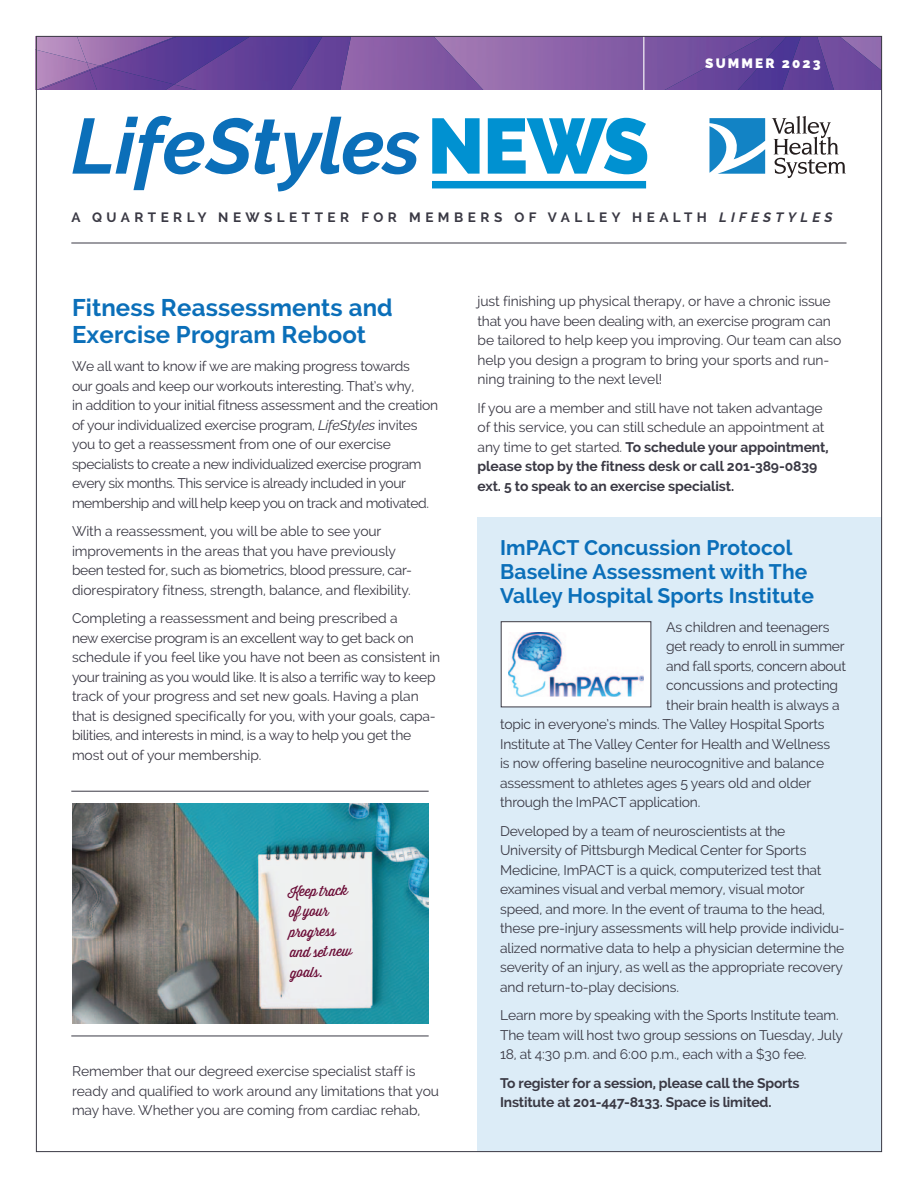
<style>
.page{position:relative;width:918px;height:1188px;background:#fff}
.page>*{position:absolute;margin:0;border:0;box-sizing:border-box;transform-origin:0 0}
.t1{font:italic 700 78px "Raleway";letter-spacing:-.005em;color:#0b6fb9}
.t2{font:700 24px/27px "Raleway";letter-spacing:.005em;color:#0b6fb9}
.t3{font:700 21px/24px "Raleway";letter-spacing:.005em;color:#0b6fb9}
.t4{font:13.8px/19.5px "Raleway";letter-spacing:-.01em;color:#3a3944}
.t5{font:700 13.8px/19.5px "Raleway";letter-spacing:-.015em;color:#3a3944}
.t6{font:13.8px/20.2px "Thirsty Script";color:#6c0e38}
.t7{font:700 13.5px "Raleway";letter-spacing:.33em;color:#3a3944}
.t8{font:900 13.5px "Raleway";letter-spacing:.16em;color:#fff}
.s1{font-weight:900;font-style:normal;color:#0091d1}
.s2{font-style:italic}
.s3{font-weight:700}
</style>
<div class="page">
<div style="left:478px;top:518px;width:404px;height:634px;background:#dcecf7"></div>
<img style="left:484px;top:38px;width:180px;height:52px">
<img style="left:835px;top:38px;width:45px;height:52px">
<img style="left:664px;top:38px;width:73px;height:52px">
<img style="left:802px;top:38px;width:33px;height:52px">
<img style="left:737px;top:38px;width:65px;height:52px">
<img style="left:38px;top:49px;width:49px;height:21px">
<img style="left:76px;top:38px;width:23px;height:28px">
<img style="left:352px;top:38px;width:132px;height:52px">
<img style="left:324px;top:38px;width:28px;height:52px">
<img style="left:198px;top:38px;width:126px;height:52px">
<img style="left:174px;top:84px;width:24px;height:6px">
<img style="left:174px;top:38px;width:78px;height:46px">
<img style="left:90px;top:66px;width:84px;height:24px">
<img style="left:38px;top:70px;width:49px;height:20px">
<img style="left:39px;top:71px;width:51px;height:19px">
<img style="left:101px;top:38px;width:79px;height:28px">
<svg style="left:87px;top:62px;width:14px;height:9px"></svg>
<svg style="left:710px;top:118px;width:55px;height:56px"></svg>
<svg style="left:772px;top:116px;width:74px;height:62px"></svg>
<hr style="left:71px;top:243px;width:776px;height:1px;background:#3a3944">
<hr style="left:643px;top:36px;width:1px;height:54px;background:#fff">
<div style="left:432px;top:181px;width:214px;height:7px;background:#0091d1"></div>
<hr style="left:71px;top:791px;width:358px;height:1px;background:#3a3944">
<hr style="left:71px;top:1036px;width:358px;height:1px;background:#3a3944">
<img style="left:72px;top:803px;width:357px;height:221px">
<div style="left:501px;top:622px;width:150px;height:85px;background:#fff"></div>
<img style="left:508px;top:633px;width:136px;height:63px">
<div style="left:501px;top:621px;width:150px;height:86px;border:1px solid #3a3944"></div>
<p class="t1" style="left:72px;top:101px;width:579px">LifeStyles<span class="s1">NEWS</span></p>
<p class="t8" style="left:705px;top:59px;width:117px">SUMMER 2023</p>
<p class="t7" style="left:71px;top:213px;width:763px">A QUARTERLY NEWSLETTER FOR MEMBERS OF VALLEY HEALTH <span class="s2">LIFESTYLES</span></p>
<p class="t2" style="left:72px;top:296px;width:322px">Fitness Reassessments and<br>Exercise Program Reboot</p>
<p class="t4" style="left:72px;top:358px;width:368px">We all want to know if we are making progress towards<br>our goals and keep our workouts interesting. That’s why,<br>in addition to your initial fitness assessment and the creation of your individualized exercise program, <span class="s2">LifeStyles</span> invites you to get a reassessment from one of our exercise specialists to create a new individualized exercise program every six months. This service is already included in your membership and will help keep you on track and motivated.</p>
<p class="t4" style="left:72px;top:523px;width:342px">With a reassessment, you will be able to see your improvements in the areas that you have previously been tested for, such as biometrics, blood pressure, car&shy;diorespiratory fitness, strength, balance, and flexibility.</p>
<p class="t4" style="left:72px;top:610px;width:370px">Completing a reassessment and being prescribed a<br>new exercise program is an excellent way to get back on schedule if you feel like you have not been as consistent in your training as you would like. It is also a terrific way to keep track of your progress and set new goals. Having a plan that is designed specifically for you, with your goals, capa&shy;bilities, and interests in mind, is a way to help you get the most out of your membership.</p>
<p class="t6" style="left:287px;top:884px;width:64px;rotate:-2deg">Keep track of your progress and set new goals.</p>
<p class="t4" style="left:72px;top:1063px;width:369px">Remember that our degreed exercise specialist staff is ready and qualified to work around any limitations that you may have. Whether you are coming from cardiac rehab,</p>
<p class="t4" style="left:478px;top:293px;width:365px">just finishing up physical therapy, or have a chronic issue that you have been dealing with, an exercise program can be tailored to help keep you improving. Our team can also help you design a program to bring your sports and run&shy;ning training to the next level!</p>
<p class="t4" style="left:478px;top:399px;width:353px">If you are a member and still have not taken advantage of this service, you can still schedule an appointment at any time to get started. <span class="s3">To schedule your appointment, please stop by the fitness desk or call 201-389-0839 ext. 5 to speak to an exercise specialist.</span></p>
<p class="t3" style="left:500px;top:538px;width:315px">ImPACT Concussion Protocol<br>Baseline Assessment with The<br>Valley Hospital Sports Institute</p>
<p class="t4" style="left:666px;top:618px;width:165px">As children and teenagers</p>
<p class="t4" style="left:666px;top:638px;width:180px">get ready to enroll in summer</p>
<p class="t4" style="left:666px;top:657px;width:181px">and fall sports, concern about</p>
<p class="t4" style="left:666px;top:677px;width:173px">concussions and protecting</p>
<p class="t4" style="left:666px;top:696px;width:175px">their brain health is always a</p>
<p class="t4" style="left:500px;top:716px;width:326px">topic in everyone’s minds. The Valley Hospital Sports</p>
<p class="t4" style="left:500px;top:735px;width:332px">Institute at The Valley Center for Health and Wellness</p>
<p class="t4" style="left:500px;top:755px;width:326px">is now offering baseline neurocognitive and balance</p>
<p class="t4" style="left:500px;top:774px;width:313px">assessment to athletes ages 5 years old and older</p>
<p class="t4" style="left:500px;top:794px;width:202px">through the ImPACT application.</p>
<p class="t4" style="left:500px;top:822px;width:346px">Developed by a team of neuroscientists at the University of Pittsburgh Medical Center for Sports Medicine, ImPACT is a quick, computerized test that examines visual and verbal memory, visual motor speed, and more. In the event of trauma to the head, these pre-injury assessments will help provide individu&shy;alized normative data to help a physician determine the severity of an injury, as well as the appropriate recovery and return-to-play decisions.</p>
<p class="t4" style="left:500px;top:1007px;width:344px">Learn more by speaking with the Sports Institute team.<br>The team will host two group sessions on Tuesday, July<br>18, at 4:30 p.m. and 6:00 p.m., each with a $30 fee.</p>
<p class="t5" style="left:500px;top:1074px;width:301px">To register for a session, please call the Sports<br>Institute at 201-447-8133. Space is limited.</p>
</div>
